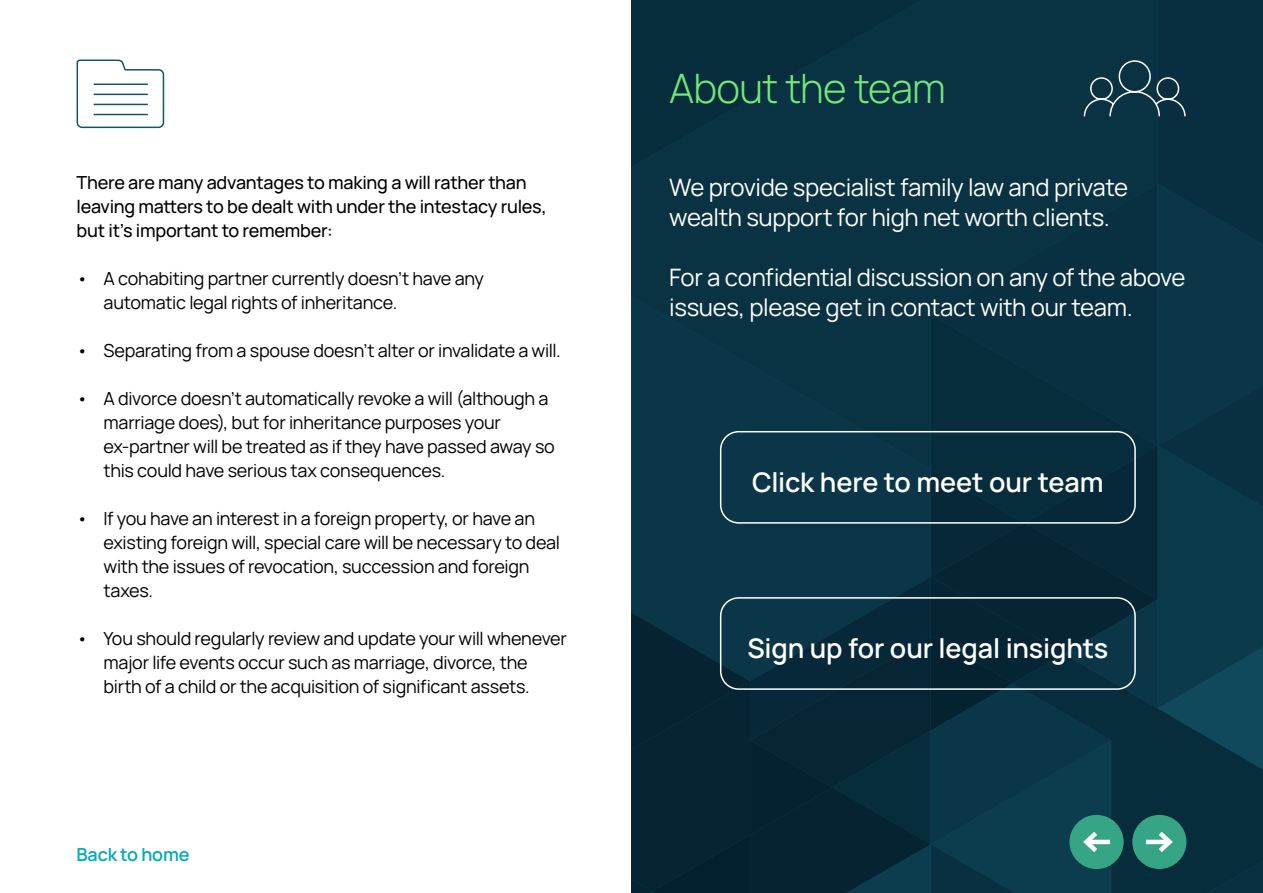
<style>
.page{position:relative;width:1263px;height:893px;background:#fff}
.page>*{position:absolute;margin:0;border:0;box-sizing:border-box;transform-origin:0 0}
.t1{font:300 40.5px "Manrope";letter-spacing:-.015em;color:#73e977}
.t2{font:600 27px "Manrope";letter-spacing:-.005em;color:#fff}
.t3{font:24px/30px "Manrope";letter-spacing:-.015em;color:#fff}
.t4{font:18px/24px "Manrope";letter-spacing:-.015em;color:#000}
.t5{font:500 18px/24px "Manrope";letter-spacing:-.015em;color:#000}
.t6{font:600 18px "Manrope";letter-spacing:-.01em;color:#00a9bc}
</style>
<div class="page">
<div style="left:1158px;top:0;width:105px;height:184px;background:#082e3f"></div>
<div style="left:953px;top:0;width:205px;height:184px;background:#093243"></div>
<div style="left:631px;top:0;width:322px;height:184px;background:#093243"></div>
<svg style="left:76px;top:59px;width:89px;height:70px"></svg>
<hr style="left:94px;top:84px;width:54px;height:1px;background:#125568">
<hr style="left:94px;top:94px;width:54px;height:1px;background:#125568">
<hr style="left:94px;top:104px;width:54px;height:1px;background:#125568">
<hr style="left:94px;top:114px;width:54px;height:1px;background:#125568">
<svg style="left:631px;top:184px;width:632px;height:709px;background:#093141"></svg>
<svg style="left:1083px;top:60px;width:103px;height:58px;background:#1f4453"></svg>
<div style="left:720px;top:431px;width:416px;height:93px;border:2px solid #fff;border-radius:18px"></div>
<div style="left:720px;top:597px;width:416px;height:93px;border:2px solid #fff;border-radius:18px"></div>
<p class="t5" style="left:77px;top:170px;width:472px">There are many advantages to making a will rather than leaving matters to be dealt with under the intestacy rules, but it’s important to remember:</p>
<p class="t4" style="left:104px;top:266px;width:382px;text-indent:-27px">• A cohabiting partner currently doesn’t have any automatic legal rights of inheritance.</p>
<p class="t4" style="left:77px;top:338px;width:486px">• Separating from a spouse doesn’t alter or invalidate a will.</p>
<p class="t4" style="left:104px;top:386px;width:453px;text-indent:-27px">• A divorce doesn’t automatically revoke a will (although a marriage does), but for inheritance purposes your ex-partner will be treated as if they have passed away so this could have serious tax consequences.</p>
<p class="t4" style="left:104px;top:506px;width:458px;text-indent:-27px">• If you have an interest in a foreign property, or have an existing foreign will, special care will be necessary to deal with the issues of revocation, succession and foreign taxes.</p>
<p class="t4" style="left:104px;top:626px;width:465px;text-indent:-27px">• You should regularly review and update your will whenever major life events occur such as marriage, divorce, the birth of a child or the acquisition of significant assets.</p>
<p class="t6" style="left:77px;top:840px;width:114px">Back to home</p>
<h1 class="t1" style="left:669px;top:58px;width:278px">About the team</h1>
<h3 class="t3" style="left:669px;top:171px;width:460px">We provide specialist family law and private wealth support for high net worth clients.</h3>
<h3 class="t3" style="left:669px;top:261px;width:518px">For a confidential discussion on any of the above issues, please get in contact with our team.</h3>
<h2 class="t2" style="left:752px;top:460px;width:353px">Click here to meet our team</h2>
<h2 class="t2" style="left:747px;top:626px;width:362px">Sign up for our legal insights</h2>
</div>
